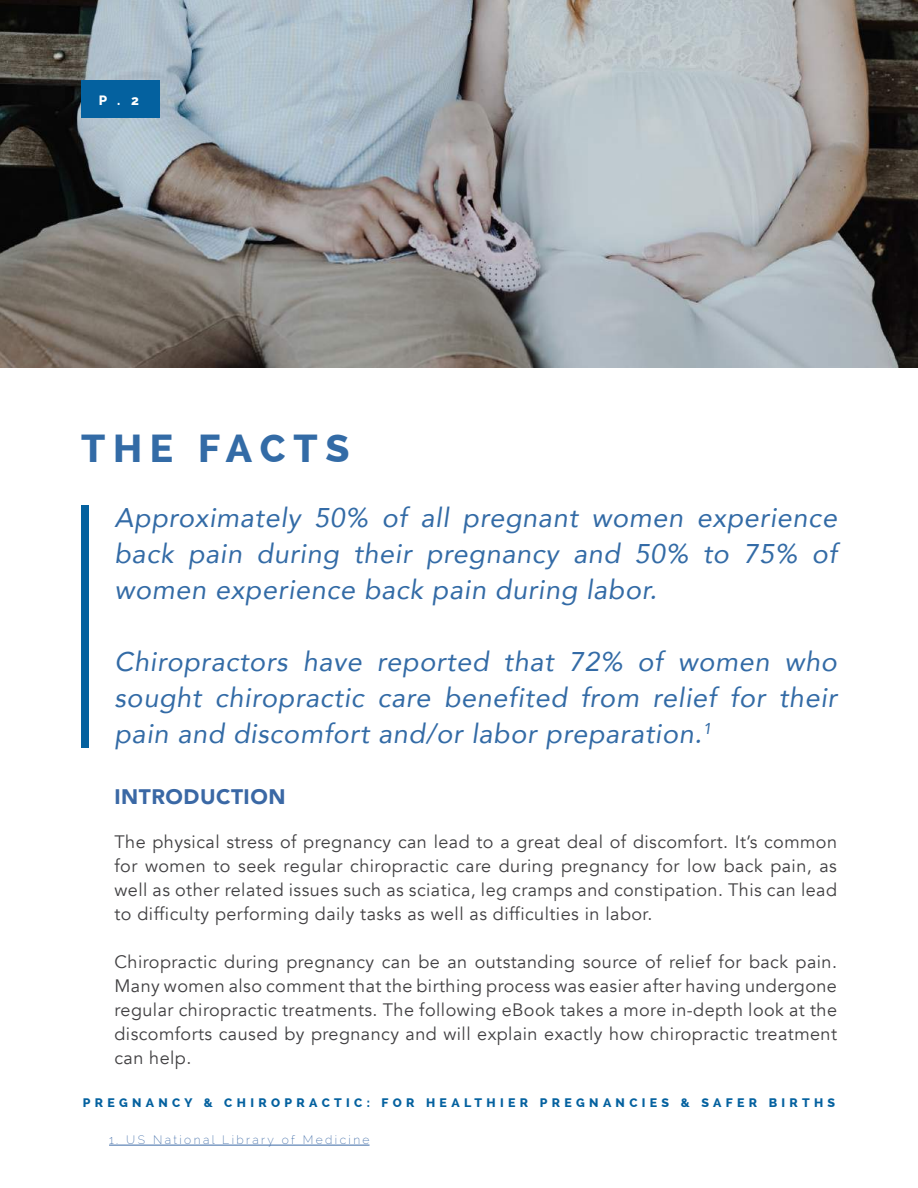
<style>
.page{position:relative;width:918px;height:1188px;background:#fff}
.page>*{position:absolute;margin:0;border:0;box-sizing:border-box;transform-origin:0 0}
.t1{font:800 39px "Raleway";letter-spacing:.2em;color:#336ba6}
.t2{font:italic 27px/36px "Avenir";letter-spacing:.025em;color:#336ba6;text-align:justify}
.t3{font:900 21px "Avenir";letter-spacing:.025em;color:#3a68a5}
.t4{font:18px/24px "Avenir";letter-spacing:.025em;color:#414042;text-align:justify}
.t5{font:800 13.5px "Raleway";color:#fff}
.t6{font:800 12.3px "Raleway";letter-spacing:.35em;color:#04619f}
.t7{font:200 12px "Raleway";letter-spacing:.2em;color:#3a68a5}
</style>
<div class="page">
<img style="left:0;top:0;width:918px;height:367px">
<div style="left:81px;top:506px;width:8px;height:242px;background:#04619f"></div>
<div style="left:81px;top:80px;width:79px;height:38px;background:#04619f"></div>
<hr style="left:109px;top:1145px;width:261px;height:1px;background:#3a68a5">
<p class="t5" style="left:99px;top:93px;width:42px">P.2</p>
<h1 class="t1" style="left:81px;top:426px;width:270px">THE FACTS</h1>
<h2 class="t2" style="left:114px;top:499px;width:724px">Approximately 50% of all pregnant women experience back pain during their pregnancy and 50% to 75% of women experience back pain during labor.</h2>
<h2 class="t2" style="left:114px;top:643px;width:724px">Chiropractors have reported that 72% of women who sought chiropractic care benefited from relief for their pain and discomfort and/or labor preparation.<sup>1</sup></h2>
<p class="t3" style="left:114px;top:778px;width:172px">INTRODUCTION</p>
<p class="t4" style="left:114px;top:830px;width:724px">The physical stress of pregnancy can lead to a great deal of discomfort. It’s common for women to seek regular chiropractic care during pregnancy for low back pain, as well as other related issues such as sciatica, leg cramps and constipation. This can lead to difficulty performing daily tasks as well as difficulties in labor.</p>
<p class="t4" style="left:114px;top:950px;width:724px">Chiropractic during pregnancy can be an outstanding source of relief for back pain.<br>Many women also comment that the birthing process was easier after having undergone regular chiropractic treatments. The following eBook takes a more in-depth look at the discomforts caused by pregnancy and will explain exactly how chiropractic treatment can help.</p>
<p class="t6" style="left:83px;top:1096px;width:754px">PREGNANCY &amp; CHIROPRACTIC: FOR HEALTHIER PREGNANCIES &amp; SAFER BIRTHS</p>
<p class="t7" style="left:109px;top:1133px;width:262px">1. US National Library of Medicine</p>
</div>
